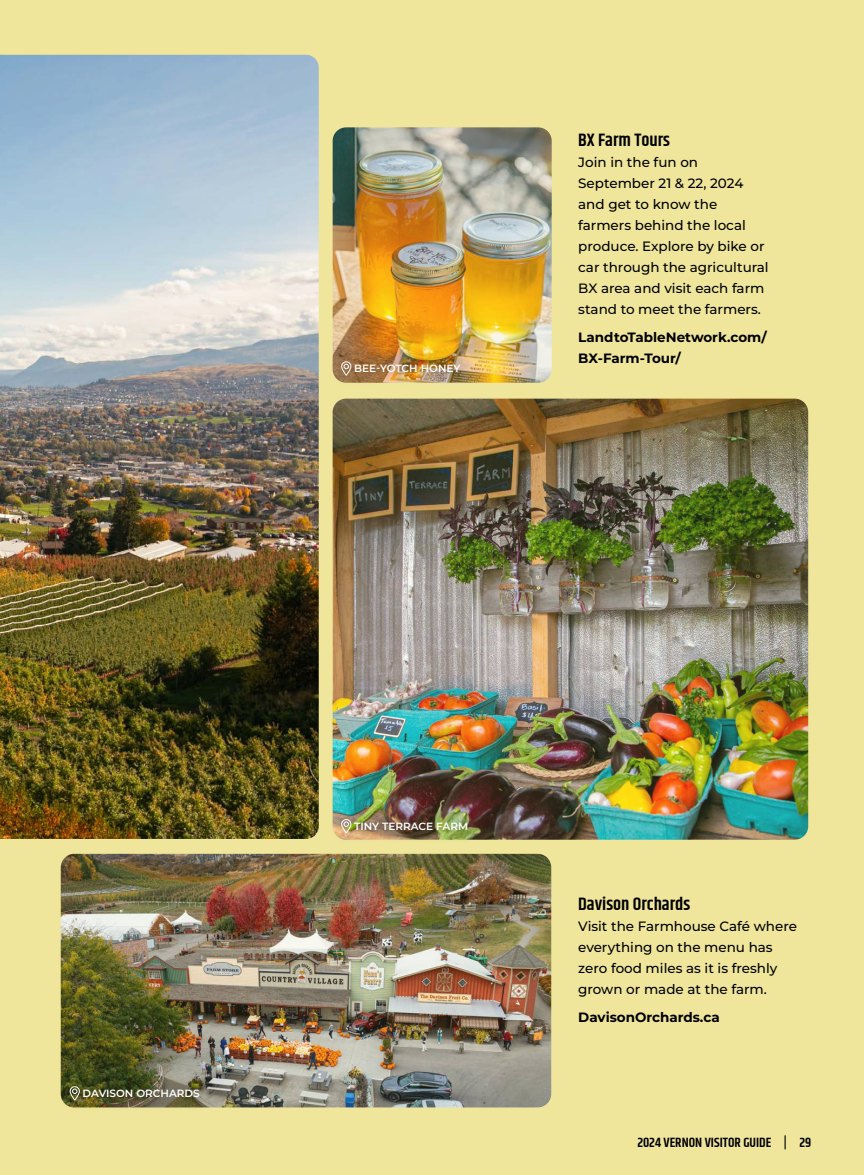
<style>
.page{position:relative;width:864px;height:1175px;background:#fff}
.page>*{position:absolute;margin:0;border:0;box-sizing:border-box;transform-origin:0 0}
.t1{font:600 18px "Khand";color:#000}
.t2{font:500 13.5px/21px "Montserrat";color:#000}
.t3{font:700 13.5px/21px "Montserrat";color:#000}
.t4{font:600 13.5px "Khand";color:#000}
.t5{font:600 10.5px "Montserrat";color:#fff}
</style>
<div class="page">
<div style="left:0;top:0;width:864px;height:1174px;background:#efe69c"></div>
<img style="left:61px;top:853px;width:490px;height:254px">
<img style="left:0;top:54px;width:319px;height:785px">
<img style="left:333px;top:398px;width:475px;height:441px">
<img style="left:333px;top:127px;width:219px;height:256px">
<div style="left:327px;top:347px;width:146px;height:41px;background:#000;opacity:.28"></div>
<svg style="left:341px;top:361px;width:11px;height:15px"></svg>
<div style="left:328px;top:805px;width:154px;height:41px;background:#000;opacity:.59"></div>
<svg style="left:341px;top:818px;width:11px;height:15px"></svg>
<div style="left:56px;top:1072px;width:158px;height:41px;background:#000;opacity:.59"></div>
<svg style="left:69px;top:1085px;width:11px;height:15px"></svg>
<p class="t5" style="left:354px;top:361px;width:108px">BEE-YOTCH HONEY</p>
<h1 class="t1" style="left:578px;top:128px;width:93px">BX Farm Tours</h1>
<p class="t2" style="left:578px;top:152px;width:192px">Join in the fun on<br>September 21 &amp; 22, 2024 and get to know the farmers behind the local produce. Explore by bike or car through the agricultural<br>BX area and visit each farm stand to meet the farmers.</p>
<p class="t3" style="left:578px;top:326px;width:190px">LandtoTableNetwork.com/<br>BX-Farm-Tour/</p>
<p class="t5" style="left:83px;top:1086px;width:119px">DAVISON ORCHARDS</p>
<p class="t5" style="left:354px;top:819px;width:115px">TINY TERRACE FARM</p>
<h1 class="t1" style="left:578px;top:891px;width:114px">Davison Orchards</h1>
<p class="t2" style="left:578px;top:915px;width:220px">Visit the Farmhouse Café where everything on the menu has zero food miles as it is freshly grown or made at the farm.</p>
<p class="t3" style="left:578px;top:1005px;width:143px">DavisonOrchards.ca</p>
<p class="t4" style="left:637px;top:1133px;width:175px">2024 VERNON VISITOR GUIDE | 29</p>
</div>
